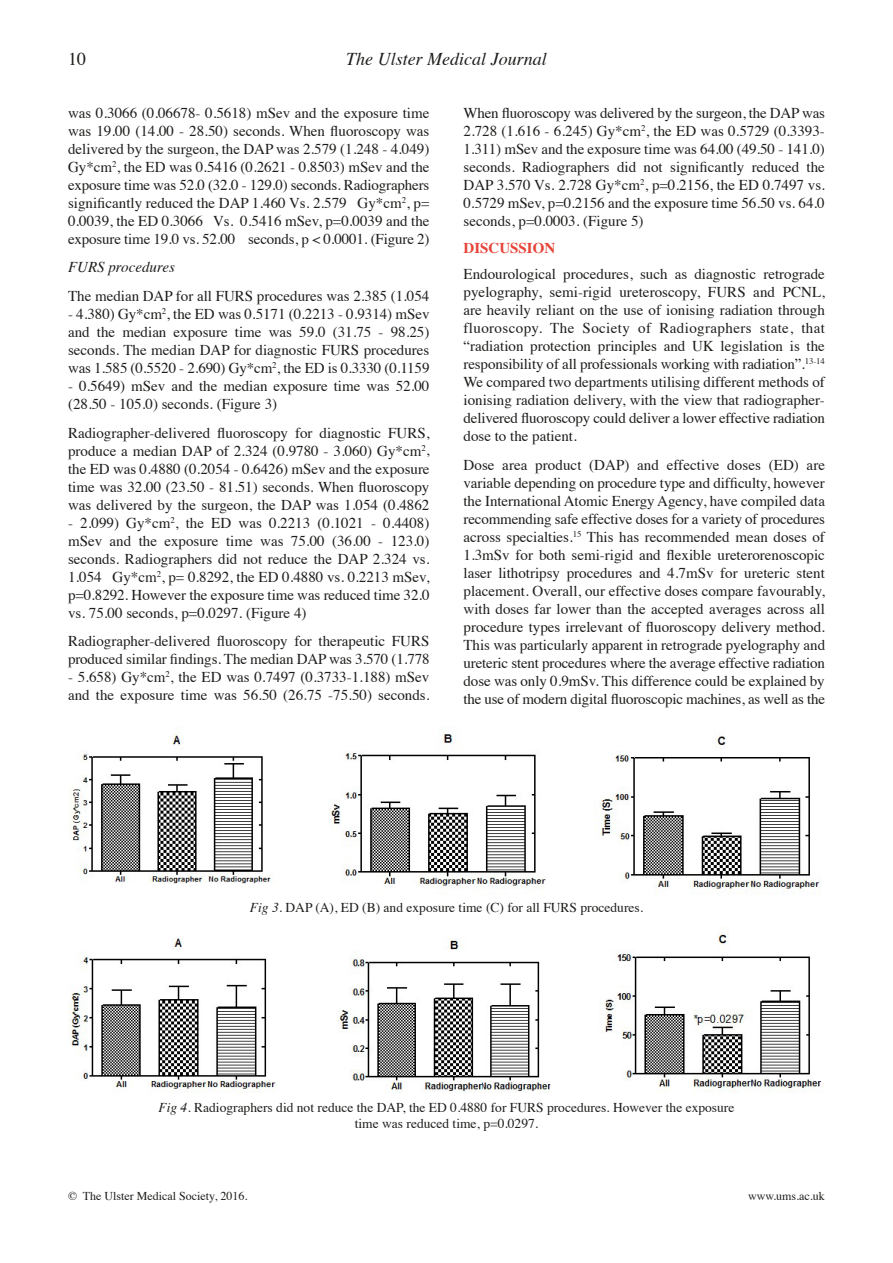
<style>
.page{position:relative;width:893px;height:1263px;background:#fff}
.page>*{position:absolute;margin:0;border:0;box-sizing:border-box;transform-origin:0 0}
.t1{font:italic 18px "Times";color:#1d1d1b}
.t2{font:18px "Times";color:#1d1d1b}
.t3{font:15px/18px "Times";color:#1d1d1b;text-align:justify}
.t4{font:italic 15px "Times";color:#1d1d1b}
.t5{font:700 15px "Times";color:#e74439}
.t6{font:13.5px/16.2px "Times";color:#1d1d1b;text-align:center}
.t7{font:12px "Times";color:#1d1d1b}
.s1{font-style:italic}
</style>
<div class="page">
<img style="left:68px;top:726px;width:752px;height:169px">
<img style="left:68px;top:928px;width:756px;height:165px">
<p class="t2" style="left:68px;top:42px;width:19px">10</p>
<p class="t1" style="left:346px;top:43px;width:202px">The Ulster Medical Journal</p>
<p class="t3" style="left:68px;top:102px;width:363px">was 0.3066 (0.06678- 0.5618) mSev and the exposure time was 19.00 (14.00 - 28.50) seconds. When fluoroscopy was delivered by the surgeon, the DAP was 2.579 (1.248 - 4.049)<br>Gy*cm<sup>2</sup>, the ED was 0.5416 (0.2621 - 0.8503) mSev and the exposure time was 52.0 (32.0 - 129.0) seconds. Radiographers significantly reduced the DAP 1.460 Vs. 2.579 Gy*cm<sup>2</sup>, p= 0.0039, the ED 0.3066 Vs. 0.5416 mSev, p=0.0039 and the exposure time 19.0 vs. 52.00 seconds, p &lt; 0.0001. (Figure 2)</p>
<p class="t4" style="left:68px;top:254px;width:108px">FURS procedures</p>
<p class="t3" style="left:68px;top:285px;width:363px">The median DAP for all FURS procedures was 2.385 (1.054</p>
<p class="t3" style="left:68px;top:303px;width:363px">- 4.380) Gy*cm<sup>2</sup>, the ED was 0.5171 (0.2213 - 0.9314) mSev and the median exposure time was 59.0 (31.75 - 98.25) seconds. The median DAP for diagnostic FURS procedures was 1.585 (0.5520 - 2.690) Gy*cm<sup>2</sup>, the ED is 0.3330 (0.1159</p>
<p class="t3" style="left:68px;top:375px;width:363px">- 0.5649) mSev and the median exposure time was 52.00 (28.50 - 105.0) seconds. (Figure 3)</p>
<p class="t3" style="left:68px;top:422px;width:363px">Radiographer-delivered fluoroscopy for diagnostic FURS, produce a median DAP of 2.324 (0.9780 - 3.060) Gy*cm<sup>2</sup>, the ED was 0.4880 (0.2054 - 0.6426) mSev and the exposure time was 32.00 (23.50 - 81.51) seconds. When fluoroscopy was delivered by the surgeon, the DAP was 1.054 (0.4862</p>
<p class="t3" style="left:68px;top:512px;width:363px">- 2.099) Gy*cm<sup>2</sup>, the ED was 0.2213 (0.1021 - 0.4408) mSev and the exposure time was 75.00 (36.00 - 123.0) seconds. Radiographers did not reduce the DAP 2.324 vs.<br>1.054 Gy*cm<sup>2</sup>, p= 0.8292, the ED 0.4880 vs. 0.2213 mSev, p=0.8292. However the exposure time was reduced time 32.0 vs. 75.00 seconds, p=0.0297. (Figure 4)</p>
<p class="t3" style="left:68px;top:631px;width:363px">Radiographer-delivered fluoroscopy for therapeutic FURS produced similar findings. The median DAP was 3.570 (1.778</p>
<p class="t3" style="left:68px;top:667px;width:363px">- 5.658) Gy*cm<sup>2</sup>, the ED was 0.7497 (0.3733-1.188) mSev and the exposure time was 56.50 (26.75 -75.50) seconds.</p>
<p class="t3" style="left:463px;top:102px;width:363px">When fluoroscopy was delivered by the surgeon, the DAP was 2.728 (1.616 - 6.245) Gy*cm<sup>2</sup>, the ED was 0.5729 (0.3393- 1.311) mSev and the exposure time was 64.00 (49.50 - 141.0) seconds. Radiographers did not significantly reduced the DAP 3.570 Vs. 2.728 Gy*cm<sup>2</sup>, p=0.2156, the ED 0.7497 vs.<br>0.5729 mSev, p=0.2156 and the exposure time 56.50 vs. 64.0 seconds, p=0.0003. (Figure 5)</p>
<p class="t5" style="left:463px;top:233px;width:93px">DISCUSSION</p>
<p class="t3" style="left:463px;top:264px;width:363px">Endourological procedures, such as diagnostic retrograde pyelography, semi-rigid ureteroscopy, FURS and PCNL, are heavily reliant on the use of ionising radiation through fluoroscopy. The Society of Radiographers state, that “radiation protection principles and UK legislation is the responsibility of all professionals working with radiation”.<sup>13-14<br></sup>We compared two departments utilising different methods of ionising radiation delivery, with the view that radiographer&shy;delivered fluoroscopy could deliver a lower effective radiation dose to the patient.</p>
<p class="t3" style="left:463px;top:454px;width:363px">Dose area product (DAP) and effective doses (ED) are variable depending on procedure type and difficulty, however the International Atomic Energy Agency, have compiled data recommending safe effective doses for a variety of procedures across specialties.<sup>15</sup> This has recommended mean doses of 1.3mSv for both semi-rigid and flexible ureterorenoscopic laser lithotripsy procedures and 4.7mSv for ureteric stent placement. Overall, our effective doses compare favourably, with doses far lower than the accepted averages across all procedure types irrelevant of fluoroscopy delivery method.<br>This was particularly apparent in retrograde pyelography and ureteric stent procedures where the average effective radiation dose was only 0.9mSv. This difference could be explained by the use of modern digital fluoroscopic machines, as well as the</p>
<p class="t6" style="left:250px;top:899px;width:395px"><span class="s1">Fig 3</span>. DAP (A), ED (B) and exposure time (C) for all FURS procedures.</p>
<p class="t6" style="left:159px;top:1098px;width:577px"><span class="s1">Fig 4</span>. Radiographers did not reduce the DAP, the ED 0.4880 for FURS procedures. However the exposure time was reduced time, p=0.0297.</p>
<p class="t7" style="left:68px;top:1184px;width:181px">© The Ulster Medical Society, 2016.</p>
<p class="t7" style="left:748px;top:1185px;width:78px">www.ums.ac.uk</p>
</div>
